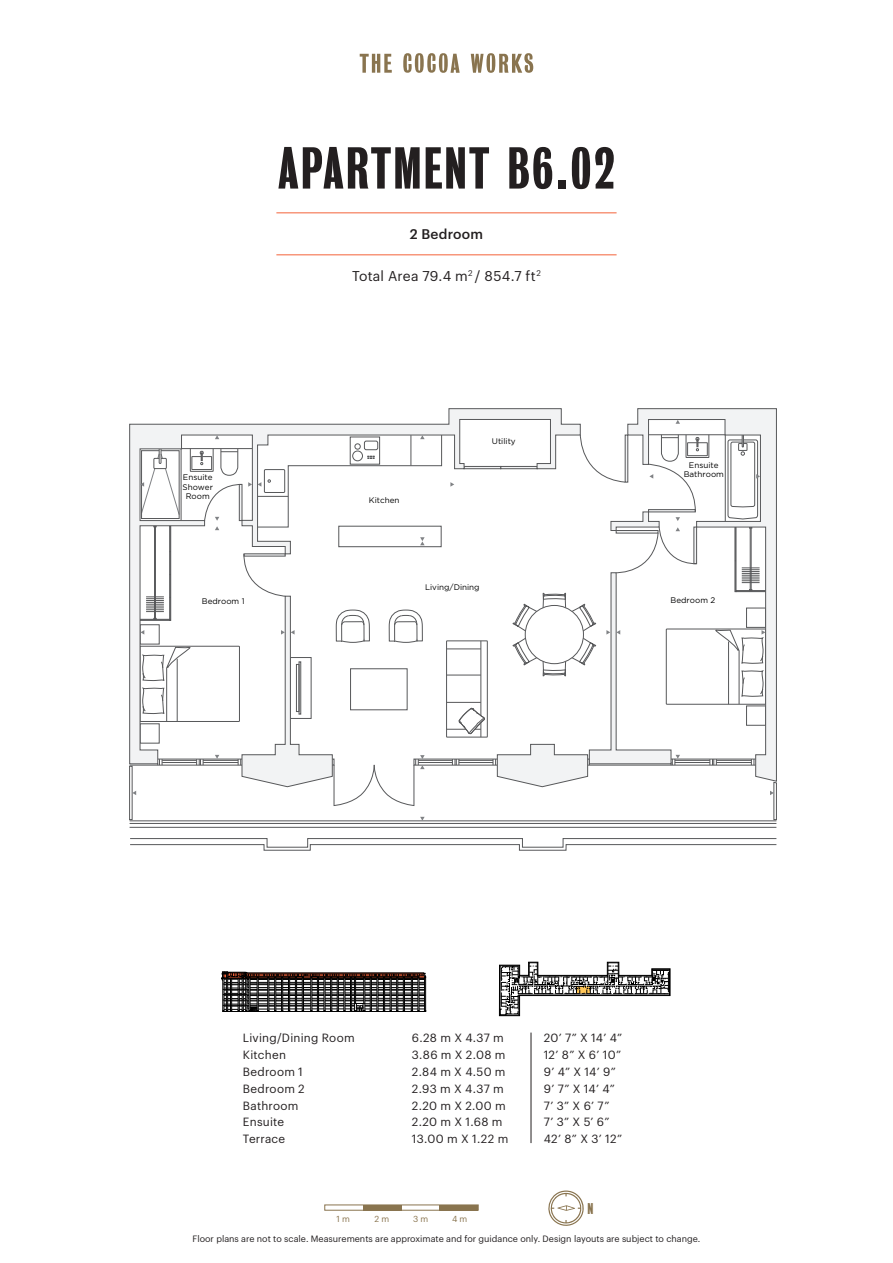
<style>
.page{position:relative;width:893px;height:1263px;background:#fff}
.page>*{position:absolute;margin:0;border:0;box-sizing:border-box;transform-origin:0 0}
.Apartment_number_2{font:53.85px "Bureau Grotesk FB One Five";letter-spacing:.04em;color:#231f20}
.t1{font:14.25px "Bureau Grotesk FB One Five";color:#89744f}
.Total_area{font:13.95px "Graphik";letter-spacing:.015em;color:#231f20}
.Bedroom_number{font:500 13.65px "Graphik";letter-spacing:.02em;color:#231f20}
.Dimensions{font:11.7px/17px "Graphik";letter-spacing:.02em;color:#231f20}
.t2{font:9px "Graphik";color:#231f20}
.t3{font:8.55px "Graphik";color:#89744f}
.t4{font:8.1px/9.8px "Gotham";color:#000001;text-align:center}
</style>
<div class="page">
<hr style="left:223px;top:1011px;width:202px;height:1px;background:#000">
<svg style="left:222px;top:972px;width:204px;height:39px;background:#575251"></svg>
<svg style="left:360px;top:54px;width:32px;height:19px"></svg>
<svg style="left:403px;top:53px;width:57px;height:20px"></svg>
<svg style="left:471px;top:53px;width:62px;height:20px"></svg>
<div style="left:439px;top:1205px;width:39px;height:5px;background:#89744f"></div>
<div style="left:324px;top:1204px;width:155px;height:6px;border:1px solid #89744f"></div>
<div style="left:363px;top:1205px;width:38px;height:5px;background:#89744f"></div>
<svg style="left:548px;top:1190px;width:36px;height:36px"></svg>
<hr style="left:531px;top:1032px;width:1px;height:111px;background:#231f20">
<svg style="left:499px;top:962px;width:171px;height:54px"></svg>
<hr style="left:276px;top:212px;width:341px;height:1px;background:#f4633a">
<hr style="left:276px;top:254px;width:341px;height:1px;background:#f4633a">
<hr style="left:130px;top:820px;width:646px;height:1px;background:#57585a">
<hr style="left:130px;top:823px;width:646px;height:1px;background:#57585a">
<hr style="left:130px;top:827px;width:646px;height:1px;background:#57585a">
<svg style="left:130px;top:838px;width:647px;height:13px"></svg>
<div style="left:129px;top:766px;width:3px;height:54px;border:1px solid #57585a"></div>
<hr style="left:130px;top:765px;width:112px;height:1px;background:#57585a">
<svg style="left:627px;top:408px;width:150px;height:26px"></svg>
<svg style="left:129px;top:408px;width:452px;height:356px"></svg>
<svg style="left:675px;top:420px;width:5px;height:4px"></svg>
<svg style="left:420px;top:817px;width:5px;height:4px"></svg>
<svg style="left:204px;top:484px;width:38px;height:46px"></svg>
<svg style="left:215px;top:435px;width:4px;height:4px"></svg>
<svg style="left:493px;top:434px;width:284px;height:386px"></svg>
<svg style="left:140px;top:448px;width:40px;height:71px"></svg>
<svg style="left:450px;top:482px;width:4px;height:5px"></svg>
<svg style="left:132px;top:551px;width:293px;height:255px"></svg>
<svg style="left:248px;top:434px;width:194px;height:93px"></svg>
<svg style="left:420px;top:537px;width:5px;height:8px"></svg>
<p class="Apartment_number_2" style="left:278px;top:138px;width:338px">APARTMENT B6.02</p>
<p class="Bedroom_number" style="left:410px;top:223px;width:75px">2 Bedroom</p>
<p class="Total_area" style="left:352px;top:265px;width:190px">Total Area 79.4 m<sup>2</sup> / 854.7 ft<sup>2</sup></p>
<p class="t4" style="left:492px;top:436px;width:25px">Utility</p>
<p class="t4" style="left:689px;top:460px;width:31px">Ensuite</p>
<p class="t4" style="left:183px;top:472px;width:31px">Ensuite</p>
<p class="t4" style="left:684px;top:469px;width:42px">Bathroom</p>
<p class="t4" style="left:183px;top:482px;width:32px">Shower<br>Room</p>
<p class="t4" style="left:369px;top:495px;width:32px">Kitchen</p>
<p class="t4" style="left:425px;top:582px;width:56px">Living/Dining</p>
<p class="t4" style="left:202px;top:596px;width:44px">Bedroom 1</p>
<p class="t4" style="left:671px;top:595px;width:46px">Bedroom 2</p>
<p class="Dimensions" style="left:243px;top:1028px;width:113px">Living/Dining Room</p>
<p class="Dimensions" style="left:243px;top:1045px;width:45px">Kitchen</p>
<p class="Dimensions" style="left:243px;top:1062px;width:62px">Bedroom 1</p>
<p class="Dimensions" style="left:243px;top:1079px;width:63px">Bedroom 2</p>
<p class="Dimensions" style="left:243px;top:1096px;width:57px">Bathroom</p>
<p class="Dimensions" style="left:243px;top:1113px;width:44px">Ensuite<br>Terrace</p>
<p class="Dimensions" style="left:412px;top:1028px;width:93px">6.28 m X 4.37 m</p>
<p class="Dimensions" style="left:412px;top:1045px;width:95px">3.86 m X 2.08 m</p>
<p class="Dimensions" style="left:412px;top:1062px;width:95px">2.84 m X 4.50 m</p>
<p class="Dimensions" style="left:412px;top:1079px;width:93px">2.93 m X 4.37 m</p>
<p class="Dimensions" style="left:412px;top:1096px;width:95px">2.20 m X 2.00 m</p>
<p class="Dimensions" style="left:412px;top:1113px;width:98px">2.20 m X 1.68 m<br>13.00 m X 1.22 m</p>
<p class="Dimensions" style="left:544px;top:1028px;width:80px">20’ 7” X 14’ 4”</p>
<p class="Dimensions" style="left:544px;top:1045px;width:79px">12’ 8” X 6’ 10”</p>
<p class="Dimensions" style="left:544px;top:1062px;width:73px">9’ 4” X 14’ 9”</p>
<p class="Dimensions" style="left:544px;top:1079px;width:73px">9’ 7” X 14’ 4”</p>
<p class="Dimensions" style="left:544px;top:1096px;width:67px">7’ 3” X 6’ 7”</p>
<p class="Dimensions" style="left:544px;top:1113px;width:80px">7’ 3” X 5’ 6”<br>42’ 8” X 3’ 12”</p>
<p class="t1" style="left:587px;top:1200px;width:7px">N</p>
<p class="t2" style="left:193px;top:1232px;width:509px">Floor plans are not to scale. Measurements are approximate and for guidance only. Design layouts are subject to change.</p>
<p class="t3" style="left:336px;top:1213px;width:15px">1 m</p>
<p class="t3" style="left:375px;top:1213px;width:16px">2 m</p>
<p class="t3" style="left:413px;top:1213px;width:17px">3 m</p>
<p class="t3" style="left:452px;top:1213px;width:17px">4 m</p>
</div>
